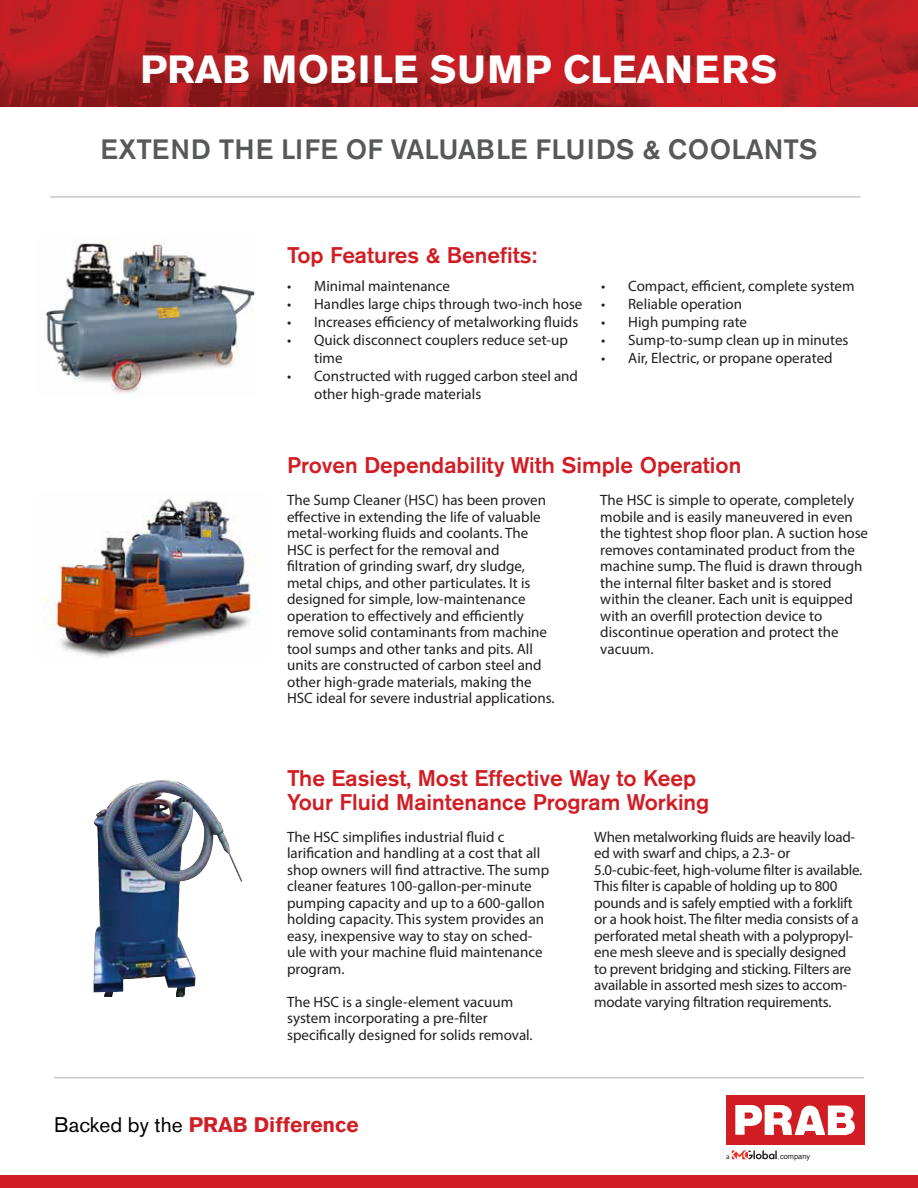
<style>
.page{position:relative;width:918px;height:1188px;background:#fff}
.page>*{position:absolute;margin:0;border:0;box-sizing:border-box;transform-origin:0 0}
.t1{font:700 39px "Akzidenz Grotesk BE";letter-spacing:.01em;color:#fff}
.t2{font:500 27.75px "Akzidenz Grotesk BE";color:#57585a}
.t3{font:500 22.5px/24px "Akzidenz Grotesk BE";color:#d11c23}
.t4{font:700 21px "Akzidenz Grotesk BE";color:#d02027}
.t5{font:15px/16.5px "Myriad Pro";color:#231f20}
.t6{font:7.35px "Arial";color:#231f20}
.t7{font:7.35px "Myriad Pro";color:#231f20}
.s1{font-weight:400;color:#000}
</style>
<div class="page">
<img style="left:0;top:0;width:918px;height:106px">
<img style="left:41px;top:241px;width:214px;height:153px">
<img style="left:45px;top:498px;width:214px;height:160px">
<img style="left:93px;top:780px;width:150px;height:216px">
<div style="left:0;top:1175px;width:918px;height:13px;background:#d11c23"></div>
<hr style="left:54px;top:1077px;width:810px;height:1px;background:#231f20">
<svg style="left:732px;top:1150px;width:47px;height:10px"></svg>
<div style="left:726px;top:1095px;width:139px;height:50px;background:#d11c23"></div>
<svg style="left:735px;top:1105px;width:120px;height:30px"></svg>
<hr style="left:50px;top:196px;width:810px;height:2px;background:#231f20">
<p class="t1" style="left:141px;top:47px;width:638px">PRAB MOBILE SUMP CLEANERS</p>
<p class="t2" style="left:101px;top:133px;width:718px">EXTEND THE LIFE OF VALUABLE FLUIDS &amp; COOLANTS</p>
<p class="t3" style="left:287px;top:242px;width:252px">Top Features &amp; Benefits:</p>
<p class="t5" style="left:287px;top:278px;width:164px">• Minimal maintenance</p>
<p class="t5" style="left:287px;top:296px;width:297px">• Handles large chips through two-inch hose</p>
<p class="t5" style="left:287px;top:314px;width:293px">• Increases efficiency of metalworking fluids</p>
<p class="t5" style="left:314px;top:331px;width:255px;line-height:18px;text-indent:-27px">• Quick disconnect couplers reduce set-up time</p>
<p class="t5" style="left:314px;top:367px;width:265px;line-height:18px;text-indent:-27px">• Constructed with rugged carbon steel and other high-grade materials</p>
<p class="t5" style="left:601px;top:278px;width:255px">• Compact, efficient, complete system</p>
<p class="t5" style="left:601px;top:296px;width:143px">• Reliable operation</p>
<p class="t5" style="left:601px;top:314px;width:147px">• High pumping rate</p>
<p class="t5" style="left:601px;top:332px;width:249px">• Sump-to-sump clean up in minutes</p>
<p class="t5" style="left:601px;top:350px;width:233px">• Air, Electric, or propane operated</p>
<p class="t3" style="left:287px;top:453px;width:456px">Proven Dependability With Simple Operation</p>
<p class="t5" style="left:287px;top:492px;width:261px">The Sump Cleaner (HSC) has been proven</p>
<p class="t5" style="left:287px;top:508px;width:255px">effective in extending the life of valuable metal-working fluids and coolants. The<br>HSC is perfect for the removal and</p>
<p class="t5" style="left:287px;top:558px;width:269px">filtration of grinding swarf, dry sludge, metal chips, and other particulates. It is designed for simple, low-maintenance operation to effectively and efficiently remove solid contaminants from machine tool sumps and other tanks and pits. All units are constructed of carbon steel and other high-grade materials, making the HSC ideal for severe industrial applications.</p>
<p class="t5" style="left:600px;top:492px;width:255px">The HSC is simple to operate, completely</p>
<p class="t5" style="left:600px;top:508px;width:269px">mobile and is easily maneuvered in even the tightest shop floor plan. A suction hose removes contaminated product from the machine sump. The fluid is drawn through the internal filter basket and is stored</p>
<p class="t5" style="left:600px;top:591px;width:254px">within the cleaner. Each unit is equipped with an overfill protection device to</p>
<p class="t5" style="left:600px;top:624px;width:240px">discontinue operation and protect the vacuum.</p>
<p class="t3" style="left:287px;top:766px;width:424px">The Easiest, Most Effective Way to Keep<br>Your Fluid Maintenance Program Working</p>
<p class="t5" style="left:287px;top:828px;width:219px">The HSC simplifies industrial fluid c</p>
<p class="t5" style="left:287px;top:845px;width:264px">larification and handling at a cost that all shop owners will find attractive. The sump cleaner features 100-gallon-per-minute pumping capacity and up to a 600-gallon holding capacity. This system provides an easy, inexpensive way to stay on sched&shy;ule with your machine fluid maintenance program.</p>
<p class="t5" style="left:287px;top:993px;width:228px">The HSC is a single-element vacuum</p>
<p class="t5" style="left:287px;top:1010px;width:202px">system incorporating a pre-filter</p>
<p class="t5" style="left:287px;top:1026px;width:247px">specifically designed for solids removal.</p>
<p class="t4" style="left:54px;top:1113px;width:306px"><span class="s1">Backed by the</span> PRAB Difference</p>
<p class="t5" style="left:594px;top:828px;width:262px">When metalworking fluids are heavily load&shy;ed with swarf and chips, a 2.3- or</p>
<p class="t5" style="left:594px;top:861px;width:270px">5.0-cubic-feet, high-volume filter is available.<br>This filter is capable of holding up to 800 pounds and is safely emptied with a forklift or a hook hoist. The filter media consists of a perforated metal sheath with a polypropyl&shy;ene mesh sleeve and is specially designed to prevent bridging and sticking. Filters are available in assorted mesh sizes to accom&shy;modate varying filtration requirements.</p>
<p class="t7" style="left:726px;top:1152px;width:5px">a</p>
<p class="t6" style="left:780px;top:1152px;width:32px">company</p>
</div>
